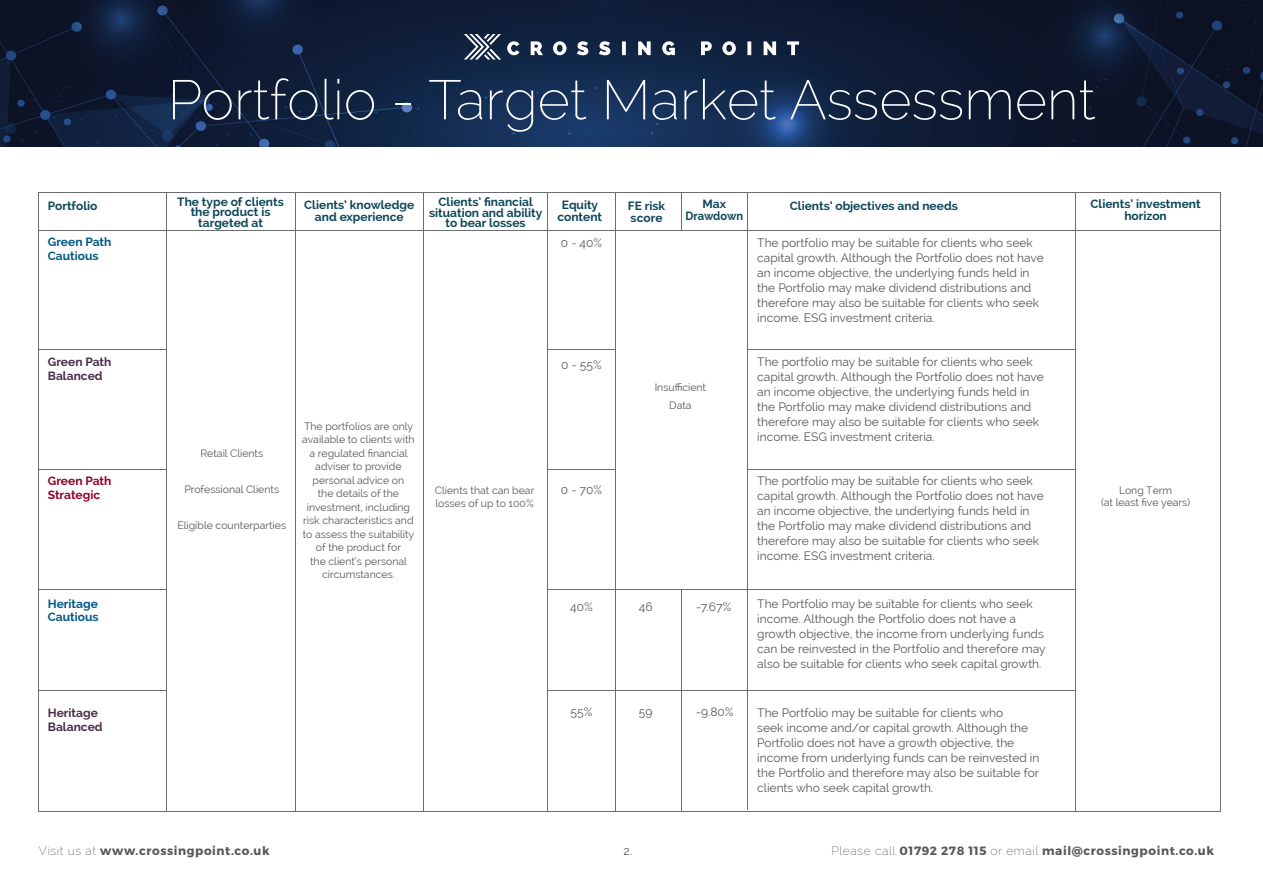
<style>
.page{position:relative;width:1263px;height:893px;background:#fff}
.page>*{position:absolute;margin:0;border:0;box-sizing:border-box;transform-origin:0 0}
.t1{font:200 55.5px "Raleway";color:#fff}
.t2{font:12px/15px "Raleway";color:#57585a}
.t3{font:700 12px/12px "Raleway";color:#0e475a;text-align:center}
.t4{font:700 12px "Montserrat";letter-spacing:.05em;color:#57585a}
.t5{font:700 12px/13.5px "Raleway";color:#005786}
.t6{font:700 12px/13.5px "Raleway";color:#492d4a}
.t7{font:700 12px/13.5px "Raleway";color:#930129}
.t8{font:10.5px/13.5px "Raleway";color:#57585a;text-align:center}
.s1{font-family:"Raleway";font-weight:200}
</style>
<div class="page">
<hr style="left:747px;top:193px;width:1px;height:617px;background:#6c6d70">
<hr style="left:39px;top:230px;width:1181px;height:1px;background:#6c6d70">
<hr style="left:615px;top:193px;width:1px;height:618px;background:#6c6d70">
<hr style="left:681px;top:193px;width:1px;height:619px;background:#6c6d70">
<hr style="left:1075px;top:193px;width:1px;height:619px;background:#6c6d70">
<hr style="left:547px;top:192px;width:1px;height:620px;background:#6c6d70">
<hr style="left:39px;top:193px;width:1181px;height:1px;background:#6c6d70">
<hr style="left:38px;top:192px;width:1px;height:620px;background:#6c6d70">
<hr style="left:166px;top:193px;width:1px;height:618px;background:#6c6d70">
<hr style="left:296px;top:193px;width:1px;height:618px;background:#6c6d70">
<hr style="left:423px;top:193px;width:1px;height:619px;background:#6c6d70">
<img style="left:0;top:0;width:1263px;height:147px">
<svg style="left:507px;top:41px;width:292px;height:14px"></svg>
<svg style="left:464px;top:34px;width:37px;height:26px"></svg>
<hr style="left:1220px;top:193px;width:1px;height:619px;background:#6c6d70">
<hr style="left:549px;top:349px;width:526px;height:1px;background:#6c6d70">
<hr style="left:38px;top:349px;width:128px;height:1px;background:#6c6d70">
<hr style="left:549px;top:470px;width:526px;height:1px;background:#6c6d70">
<hr style="left:39px;top:470px;width:127px;height:1px;background:#6c6d70">
<hr style="left:549px;top:589px;width:526px;height:1px;background:#6c6d70">
<hr style="left:39px;top:589px;width:127px;height:1px;background:#6c6d70">
<hr style="left:39px;top:812px;width:1181px;height:1px;background:#6c6d70">
<hr style="left:549px;top:690px;width:526px;height:1px;background:#6c6d70">
<hr style="left:39px;top:690px;width:127px;height:1px;background:#6c6d70">
<div style="left:616px;top:231px;width:131px;height:357px;background:#fff"></div>
<h1 class="t1" style="left:168px;top:67px;width:929px">Portfolio - Target Market Assessment</h1>
<p class="t3" style="left:177px;top:196px;width:108px;line-height:10.5px">The type of clients the product is targeted at</p>
<p class="t3" style="left:304px;top:199px;width:112px">Clients’ knowledge and experience</p>
<p class="t3" style="left:628px;top:200px;width:39px;text-align:left">FE risk score</p>
<p class="t3" style="left:790px;top:200px;width:169px">Clients’ objectives and needs</p>
<p class="t3" style="left:1090px;top:198px;width:112px">Clients’ investment horizon</p>
<p class="t3" style="left:429px;top:197px;width:115px;line-height:10.5px">Clients’ financial situation and ability to bear losses</p>
<p class="t3" style="left:48px;top:200px;width:51px">Portfolio</p>
<p class="t3" style="left:557px;top:199px;width:46px">Equity content</p>
<p class="t3" style="left:686px;top:198px;width:59px">Max<br>Drawdown</p>
<p class="t5" style="left:48px;top:235px;width:65px">Green Path<br>Cautious</p>
<p class="t2" style="left:757px;top:236px;width:288px">The portfolio may be suitable for clients who seek capital growth. Although the Portfolio does not have an income objective, the underlying funds held in the Portfolio may make dividend distributions and therefore may also be suitable for clients who seek income. ESG investment criteria.</p>
<p class="t2" style="left:561px;top:236px;width:43px">0 - 40%</p>
<p class="t6" style="left:48px;top:355px;width:65px">Green Path<br>Balanced</p>
<p class="t7" style="left:48px;top:474px;width:65px">Green Path<br>Strategic</p>
<p class="t8" style="left:200px;top:446px;width:64px">Retail Clients</p>
<p class="t8" style="left:184px;top:482px;width:96px">Professional Clients</p>
<p class="t8" style="left:177px;top:518px;width:110px">Eligible counterparties</p>
<p class="t8" style="left:302px;top:419px;width:114px">The portfolios are only available to clients with a regulated financial adviser to provide personal advice on<br>the details of the investment, including risk characteristics and to assess the suitability of the product for<br>the client’s personal circumstances.</p>
<p class="t8" style="left:435px;top:483px;width:101px;text-align:left">Clients that can bear losses of up to 100%</p>
<p class="t2" style="left:561px;top:357px;width:42px">0 - 55%</p>
<p class="t2" style="left:561px;top:482px;width:43px">0 - 70%</p>
<p class="t8" style="left:655px;top:378px;width:53px;line-height:18px">Insufficient<br>Data</p>
<p class="t2" style="left:757px;top:355px;width:288px">The portfolio may be suitable for clients who seek capital growth. Although the Portfolio does not have an income objective, the underlying funds held in the Portfolio may make dividend distributions and therefore may also be suitable for clients who seek income. ESG investment criteria.</p>
<p class="t2" style="left:757px;top:474px;width:288px">The portfolio may be suitable for clients who seek capital growth. Although the Portfolio does not have an income objective, the underlying funds held in the Portfolio may make dividend distributions and therefore may also be suitable for clients who seek income. ESG investment criteria.</p>
<p class="t5" style="left:48px;top:597px;width:52px">Heritage<br>Cautious</p>
<p class="t2" style="left:757px;top:596px;width:290px">The Portfolio may be suitable for clients who seek income. Although the Portfolio does not have a growth objective, the income from underlying funds can be reinvested in the Portfolio and therefore may also be suitable for clients who seek capital growth.</p>
<p class="t6" style="left:48px;top:706px;width:56px">Heritage<br>Balanced</p>
<p class="t2" style="left:757px;top:705px;width:284px">The Portfolio may be suitable for clients who<br>seek income and/or capital growth. Although the Portfolio does not have a growth objective, the income from underlying funds can be reinvested in the Portfolio and therefore may also be suitable for clients who seek capital growth.</p>
<p class="t2" style="left:570px;top:599px;width:24px">40%</p>
<p class="t2" style="left:639px;top:599px;width:15px">46</p>
<p class="t2" style="left:696px;top:599px;width:37px">-7.67%</p>
<p class="t2" style="left:571px;top:704px;width:23px">55%</p>
<p class="t2" style="left:639px;top:704px;width:15px">59</p>
<p class="t2" style="left:696px;top:704px;width:39px">-9.80%</p>
<p class="t8" style="left:1101px;top:484px;width:91px;line-height:12px">Long Term<br>(at least five years)</p>
<p class="t4" style="left:39px;top:845px;width:232px"><span class="s1">Visit us at</span> www.crossingpoint.co.uk</p>
<p class="t4" style="left:831px;top:845px;width:384px"><span class="s1">Please call</span> 01792 278 115 <span class="s1">or email</span> mail@crossingpoint.co.uk</p>
<p class="t2" style="left:624px;top:843px;width:10px">2.</p>
</div>
